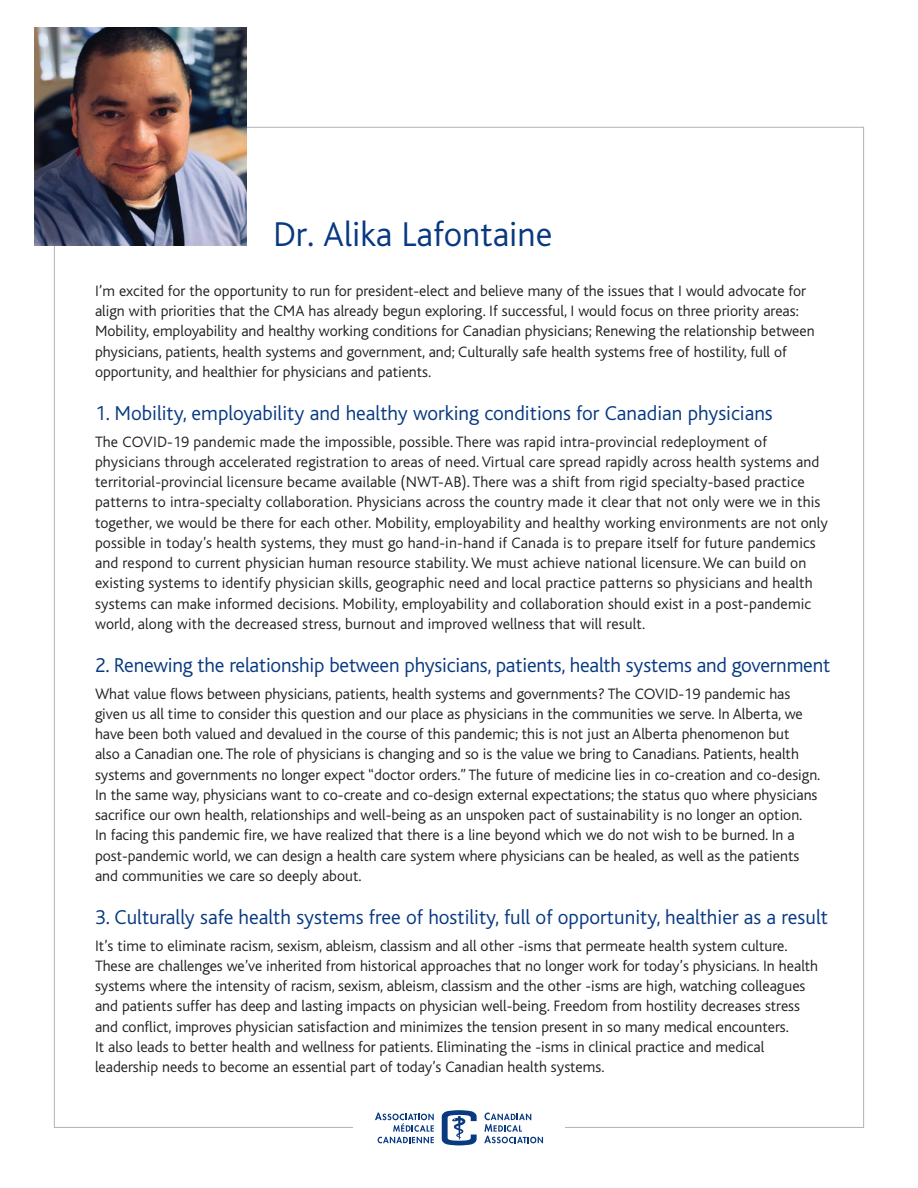
<style>
.page{position:relative;width:918px;height:1188px;background:#fff}
.page>*{position:absolute;margin:0;border:0;box-sizing:border-box;transform-origin:0 0}
.t1{font:300 36px "Bliss";color:#083981}
.t2{font:300 21px "Bliss";color:#083981}
.t3{font:300 15.75px/20.2px "Bliss";color:#231f20}
</style>
<div class="page">
<img style="left:34px;top:27px;width:212px;height:219px">
<svg style="left:442px;top:1110px;width:35px;height:35px"></svg>
<svg style="left:484px;top:1113px;width:59px;height:30px"></svg>
<svg style="left:375px;top:1113px;width:59px;height:30px"></svg>
<h1 class="t1" style="left:273px;top:215px;width:281px">Dr. Alika Lafontaine</h1>
<p class="t3" style="left:95px;top:281px;width:721px">I’m excited for the opportunity to run for president-elect and believe many of the issues that I would advocate for align with priorities that the CMA has already begun exploring. If successful, I would focus on three priority areas:<br>Mobility, employability and healthy working conditions for Canadian physicians; Renewing the relationship between physicians, patients, health systems and government, and; Culturally safe health systems free of hostility, full of opportunity, and healthier for physicians and patients.</p>
<h2 class="t2" style="left:95px;top:402px;width:679px">1. Mobility, employability and healthy working conditions for Canadian physicians</h2>
<p class="t3" style="left:95px;top:432px;width:735px">The COVID-19 pandemic made the impossible, possible. There was rapid intra-provincial redeployment of physicians through accelerated registration to areas of need. Virtual care spread rapidly across health systems and territorial-provincial licensure became available (NWT-AB). There was a shift from rigid specialty-based practice patterns to intra-specialty collaboration. Physicians across the country made it clear that not only were we in this together, we would be there for each other. Mobility, employability and healthy working environments are not only possible in today’s health systems, they must go hand-in-hand if Canada is to prepare itself for future pandemics and respond to current physician human resource stability. We must achieve national licensure. We can build on existing systems to identify physician skills, geographic need and local practice patterns so physicians and health systems can make informed decisions. Mobility, employability and collaboration should exist in a post-pandemic world, along with the decreased stress, burnout and improved wellness that will result.</p>
<h2 class="t2" style="left:95px;top:654px;width:737px">2. Renewing the relationship between physicians, patients, health systems and government</h2>
<p class="t3" style="left:95px;top:684px;width:727px">What value fows between physicians, patients, health systems and governments? The COVID-19 pandemic has given us all time to consider this question and our place as physicians in the communities we serve. In Alberta, we have been both valued and devalued in the course of this pandemic; this is not just an Alberta phenomenon but<br>also a Canadian one. The role of physicians is changing and so is the value we bring to Canadians. Patients, health systems and governments no longer expect “doctor orders.” The future of medicine lies in co-creation and co-design.<br>In the same way, physicians want to co-create and co-design external expectations; the status quo where physicians sacrifce our own health, relationships and well-being as an unspoken pact of sustainability is no longer an option.<br>In facing this pandemic fre, we have realized that there is a line beyond which we do not wish to be burned. In a post-pandemic world, we can design a health care system where physicians can be healed, as well as the patients and communities we care so deeply about.</p>
<h2 class="t2" style="left:95px;top:906px;width:734px">3. Culturally safe health systems free of hostility, full of opportunity, healthier as a result</h2>
<p class="t3" style="left:95px;top:936px;width:725px">It’s time to eliminate racism, sexism, ableism, classism and all other -isms that permeate health system culture.<br>These are challenges we’ve inherited from historical approaches that no longer work for today’s physicians. In health systems where the intensity of racism, sexism, ableism, classism and the other -isms are high, watching colleagues and patients suffer has deep and lasting impacts on physician well-being. Freedom from hostility decreases stress and confict, improves physician satisfaction and minimizes the tension present in so many medical encounters.<br>It also leads to better health and wellness for patients. Eliminating the -isms in clinical practice and medical leadership needs to become an essential part of today’s Canadian health systems.</p>
</div>
